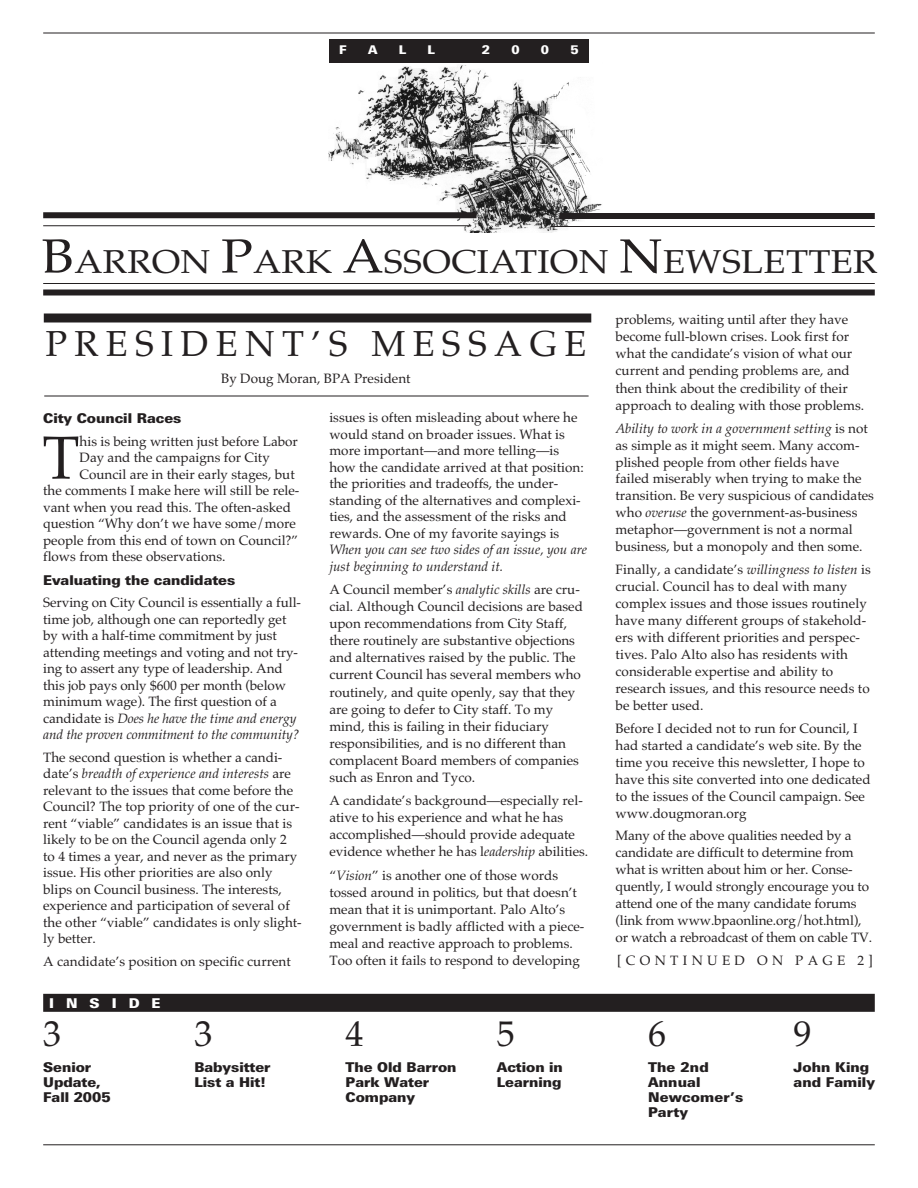
<style>
.page{position:relative;width:918px;height:1188px;background:#fff}
.page>*{position:absolute;margin:0;border:0;box-sizing:border-box;transform-origin:0 0}
.t1{font:61.05px "Palatino";color:#231f20}
.t2{font:36px "Palatino";letter-spacing:.2em;color:#231f20}
.t3{font:33px "Palatino";letter-spacing:.005em;color:#231f20;scale:1.1 1}
.t4{font:13.5px/16.5px "Palatino";color:#231f20}
.t5{font:900 13.5px/15px "Linotype Univers Basic";color:#231f20}
.t6{font:italic 13.5px/16.5px "Palatino";color:#231f20}
.t7{font:13.5px "Palatino";letter-spacing:.32em;color:#231f20}
.t8{font:900 13.5px "Linotype Univers Basic";letter-spacing:.89em;color:#fff}
.t9{font:900 12px "Linotype Univers Basic";color:#fff}
.s1{font-size:48px}
.s2{font-style:italic}
</style>
<div class="page">
<hr style="left:43px;top:33px;width:832px;height:1px;background:#231f20">
<div style="left:43px;top:290px;width:832px;height:6px;background:#231f20"></div>
<hr style="left:43px;top:283px;width:832px;height:1px;background:#231f20">
<img style="left:328px;top:65px;width:274px;height:168px">
<div style="left:560px;top:213px;width:315px;height:6px;background:#231f20"></div>
<div style="left:43px;top:212px;width:434px;height:6px;background:#231f20"></div>
<hr style="left:43px;top:225px;width:428px;height:1px;background:#231f20">
<hr style="left:551px;top:226px;width:324px;height:1px;background:#231f20">
<div style="left:329px;top:39px;width:260px;height:24px;background:#231f20"></div>
<div style="left:44px;top:314px;width:547px;height:8px;background:#231f20"></div>
<hr style="left:44px;top:396px;width:545px;height:1px;background:#231f20">
<hr style="left:43px;top:1145px;width:832px;height:1px;background:#231f20">
<div style="left:43px;top:994px;width:832px;height:18px;background:#231f20"></div>
<p class="t9" style="left:339px;top:46px;width:9px">F</p>
<p class="t9" style="left:368px;top:46px;width:11px">A</p>
<p class="t9" style="left:399px;top:46px;width:9px">L</p>
<p class="t9" style="left:428px;top:46px;width:9px">L</p>
<p class="t9" style="left:482px;top:46px;width:10px">2</p>
<p class="t9" style="left:511px;top:46px;width:10px">0</p>
<p class="t9" style="left:541px;top:46px;width:10px">0</p>
<p class="t9" style="left:571px;top:46px;width:10px">5</p>
<h3 class="t3" style="left:42px;top:242px;width:761px"><span class="s1">B</span>ARRON <span class="s1">P</span>ARK <span class="s1">A</span>SSOCIATION <span class="s1">N</span>EWSLETTER</h3>
<h2 class="t2" style="left:46px;top:322px;width:542px">PRESIDENT’S MESSAGE</h2>
<p class="t4" style="left:221px;top:370px;width:191px">By Doug Moran, BPA President</p>
<p class="t5" style="left:43px;top:412px;width:140px">City Council Races</p>
<h1 class="t1" style="left:42px;top:422px;width:39px">T</h1>
<p class="t4" style="left:80px;top:433px;width:220px">his is being written just before Labor</p>
<p class="t4" style="left:329px;top:409px;width:256px">issues is often misleading about where he would stand on broader issues. What is more important—and more telling—is how the candidate arrived at that position: the priorities and tradeoffs, the under&shy;standing of the alternatives and complexi&shy;ties, and the assessment of the risks and rewards. One of my favorite sayings is</p>
<p class="t6" style="left:329px;top:541px;width:259px">When you can see two sides of an issue, you are just beginning to understand it.</p>
<p class="t4" style="left:329px;top:581px;width:255px;line-height:17.1px">A Council member’s <span class="s2">analytic skills</span> are cru&shy;cial. Although Council decisions are based upon recommendations from City Staff, there routinely are substantive objections and alternatives raised by the public. The current Council has several members who routinely, and quite openly, say that they are going to defer to City staff. To my mind, this is failing in their fiduciary responsibilities, and is no different than complacent Board members of companies such as Enron and Tyco.</p>
<p class="t4" style="left:329px;top:792px;width:260px;line-height:17.1px">A candidate’s background—especially rel&shy;ative to his experience and what he has accomplished—should provide adequate evidence whether he has l<span class="s2">eadership</span> abilities.</p>
<p class="t4" style="left:329px;top:866px;width:256px;line-height:17.1px">“<span class="s2">Vision</span>” is another one of those words tossed around in politics, but that doesn’t mean that it is unimportant. Palo Alto’s government is badly afflicted with a piece&shy;meal and reactive approach to problems.<br>Too often it fails to respond to developing</p>
<p class="t4" style="left:80px;top:449px;width:192px">Day and the campaigns for City</p>
<p class="t4" style="left:80px;top:466px;width:217px">Council are in their early stages, but</p>
<p class="t4" style="left:43px;top:482px;width:258px">the comments I make here will still be rele-</p>
<p class="t4" style="left:43px;top:499px;width:249px">vant when you read this. The often-asked</p>
<p class="t4" style="left:43px;top:515px;width:254px">question “Why don’t we have some/more</p>
<p class="t4" style="left:43px;top:532px;width:257px">people from this end of town on Council?”</p>
<p class="t4" style="left:43px;top:548px;width:184px">flows from these observations.</p>
<p class="t5" style="left:43px;top:574px;width:194px">Evaluating the candidates</p>
<p class="t4" style="left:43px;top:594px;width:259px">Serving on City Council is essentially a full&shy;time job, although one can reportedly get by with a half-time commitment by just attending meetings and voting and not try&shy;ing to assert any type of leadership. And this job pays only $600 per month (below minimum wage). The first question of a candidate is <span class="s2">Does he have the time and energy and the proven commitment to the community?</span></p>
<p class="t4" style="left:43px;top:749px;width:260px">The second question is whether a candi&shy;date’s <span class="s2">breadth of experience and interests</span> are relevant to the issues that come before the Council? The top priority of one of the cur&shy;rent “viable” candidates is an issue that is likely to be on the Council agenda only 2 to 4 times a year, and never as the primary issue. His other priorities are also only blips on Council business. The interests, experience and participation of several of the other “viable” candidates is only slight&shy;ly better.</p>
<p class="t4" style="left:43px;top:953px;width:249px">A candidate’s position on specific current</p>
<p class="t8" style="left:49px;top:999px;width:113px">INSIDE</p>
<h2 class="t2" style="left:43px;top:1013px;width:19px">3</h2>
<p class="t5" style="left:43px;top:1061px;width:69px">Senior<br>Update,<br>Fall 2005</p>
<h2 class="t2" style="left:194px;top:1013px;width:19px">3</h2>
<p class="t5" style="left:194px;top:1061px;width:78px">Babysitter<br>List a Hit!</p>
<h2 class="t2" style="left:346px;top:1013px;width:19px">4</h2>
<p class="t5" style="left:346px;top:1061px;width:112px">The Old Barron<br>Park Water<br>Company</p>
<h2 class="t2" style="left:497px;top:1013px;width:19px">5</h2>
<p class="t5" style="left:497px;top:1061px;width:68px">Action in<br>Learning</p>
<p class="t4" style="left:616px;top:311px;width:250px;line-height:17.1px">problems, waiting until after they have become full-blown crises. Look first for what the candidate’s vision of what our current and pending problems are, and then think about the credibility of their approach to dealing with those problems.</p>
<p class="t4" style="left:616px;top:420px;width:260px;line-height:17px"><span class="s2">Ability to work in a government setting</span> is not as simple as it might seem. Many accom&shy;plished people from other fields have failed miserably when trying to make the transition. Be very suspicious of candidates who <span class="s2">overuse</span> the government-as-business metaphor—government is not a normal business, but a monopoly and then some.</p>
<p class="t4" style="left:616px;top:561px;width:257px;line-height:17px">Finally, a candidate’s <span class="s2">willingness to listen</span> is crucial. Council has to deal with many complex issues and those issues routinely have many different groups of stakehold&shy;ers with different priorities and perspec&shy;tives. Palo Alto also has residents with considerable expertise and ability to research issues, and this resource needs to be better used.</p>
<p class="t4" style="left:616px;top:720px;width:257px;line-height:17px">Before I decided not to run for Council, I had started a candidate’s web site. By the time you receive this newsletter, I hope to have this site converted into one dedicated to the issues of the Council campaign. See www.dougmoran.org</p>
<p class="t4" style="left:616px;top:827px;width:258px;line-height:17px">Many of the above qualities needed by a candidate are difficult to determine from what is written about him or her. Conse&shy;quently, I would strongly encourage you to attend one of the many candidate forums (link from www.bpaonline.org/hot.html), or watch a rebroadcast of them on cable TV.</p>
<p class="t7" style="left:617px;top:952px;width:257px">[CONTINUED ON PAGE 2]</p>
<h2 class="t2" style="left:648px;top:1013px;width:19px">6</h2>
<p class="t5" style="left:648px;top:1061px;width:97px">The 2nd<br>Annual<br>Newcomer’s<br>Party</p>
<h2 class="t2" style="left:794px;top:1013px;width:19px">9</h2>
<p class="t5" style="left:794px;top:1061px;width:83px">John King and Family</p>
</div>
